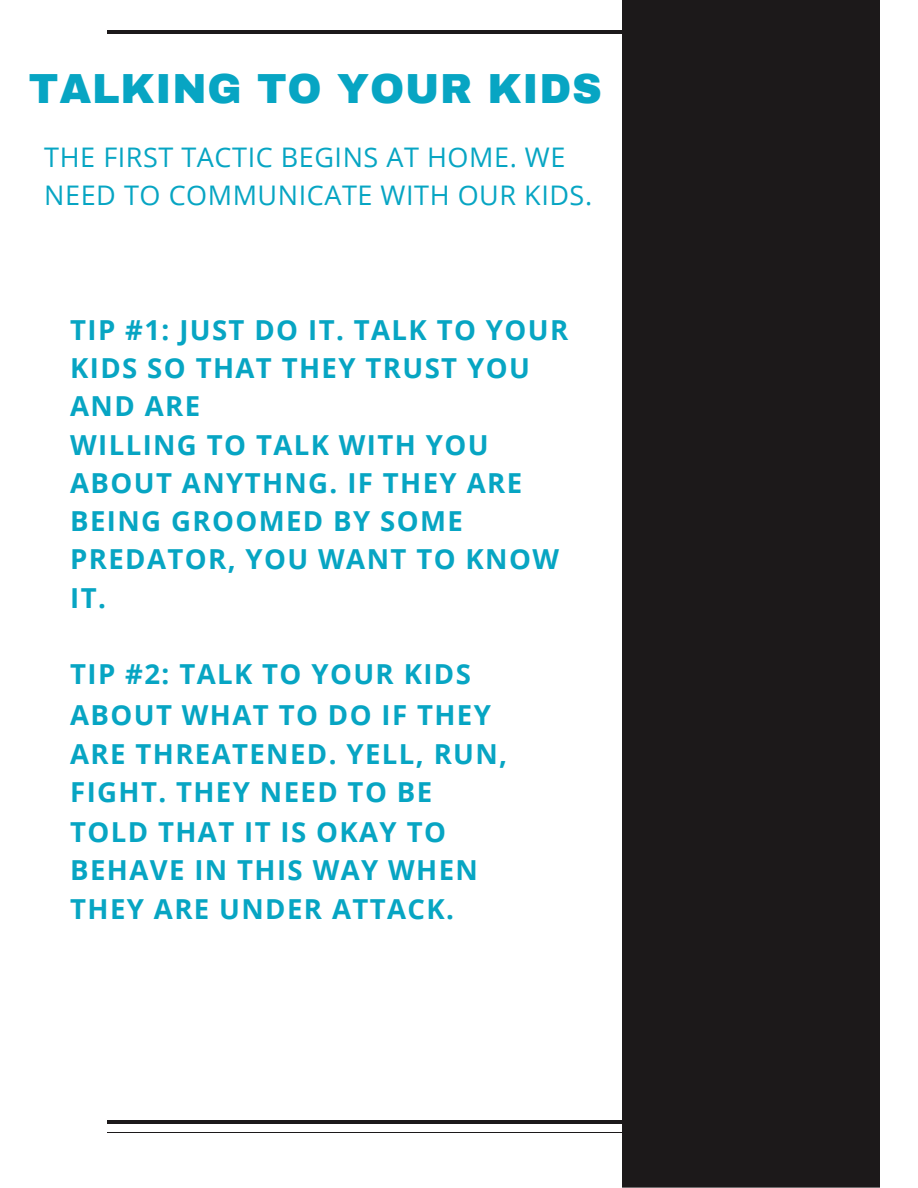
<style>
.page{position:relative;width:918px;height:1188px;background:#fff}
.page>*{position:absolute;margin:0;border:0;box-sizing:border-box;transform-origin:0 0}
.t1{font:900 41.1px "Archivo";letter-spacing:.02em;color:#07a5c3}
.t2{font:700 27.6px/38.2px "Open Sans";letter-spacing:.05em;color:#07a5c3}
.t3{font:27px/38.2px "Open Sans";letter-spacing:.02em;color:#07a5c3}
</style>
<div class="page">
<div style="left:622px;top:0;width:258px;height:1188px;background:#1c191a"></div>
<hr style="left:107px;top:30px;width:515px;height:4px;background:#1c191a">
<hr style="left:107px;top:1120px;width:515px;height:4px;background:#1c191a">
<h1 class="t1" style="left:29px;top:67px;width:574px">TALKING TO YOUR KIDS</h1>
<p class="t3" style="left:44px;top:137px;width:549px">THE FIRST TACTIC BEGINS AT HOME. WE<br>NEED TO COMMUNICATE WITH OUR KIDS.</p>
<p class="t2" style="left:70px;top:310px;width:499px">TIP #1: JUST DO IT. TALK TO YOUR<br>KIDS SO THAT THEY TRUST YOU<br>AND ARE<br>WILLING TO TALK WITH YOU<br>ABOUT ANYTHNG. IF THEY ARE<br>BEING GROOMED BY SOME<br>PREDATOR, YOU WANT TO KNOW<br>IT.</p>
<p class="t2" style="left:70px;top:654px;width:439px;line-height:39.2px">TIP #2: TALK TO YOUR KIDS<br>ABOUT WHAT TO DO IF THEY<br>ARE THREATENED. YELL, RUN,<br>FIGHT. THEY NEED TO BE<br>TOLD THAT IT IS OKAY TO<br>BEHAVE IN THIS WAY WHEN<br>THEY ARE UNDER ATTACK.</p>
</div>
